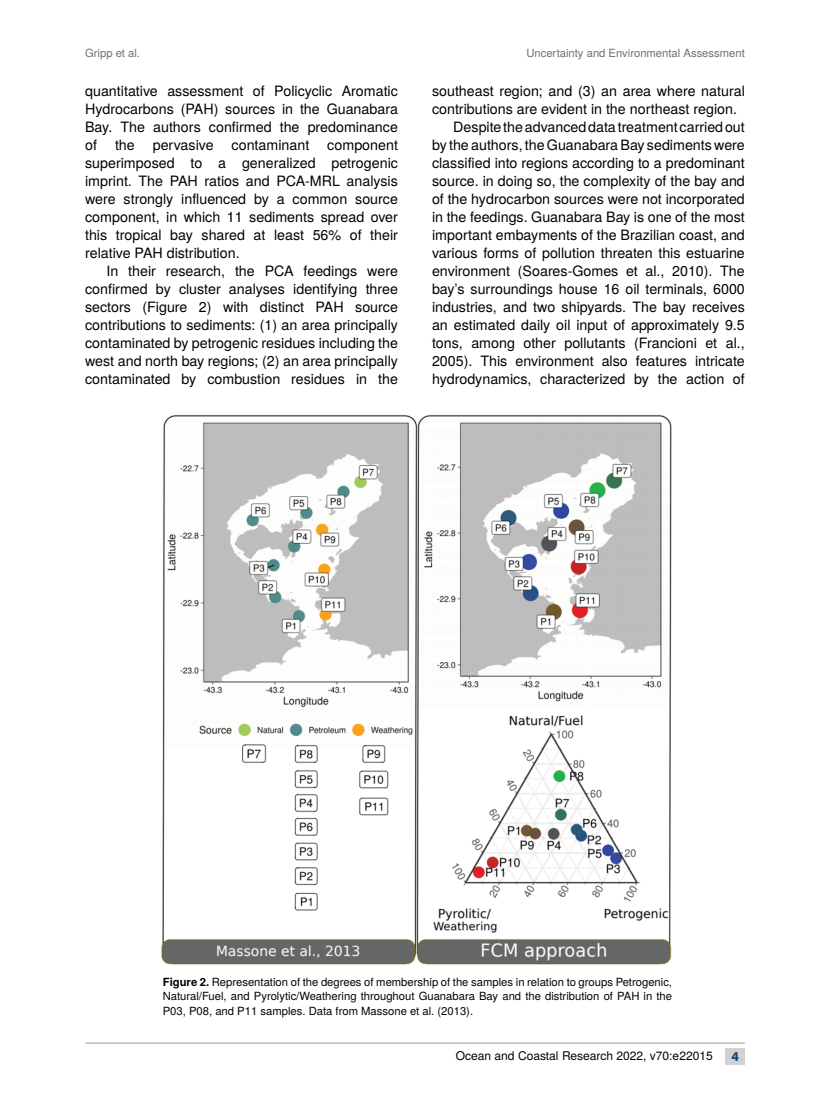
<style>
.page{position:relative;width:830px;height:1106px;background:#fff}
.page>*{position:absolute;margin:0;border:0;box-sizing:border-box;transform-origin:0 0}
.t1{font:14.25px/18px "Te X Gyre Heros";color:#000;text-align:justify}
.t2{font:700 13.5px "Myriad Pro";color:#134272}
.t3{font:12px "Te X Gyre Heros";color:#000}
.t4{font:11.25px/14.2px "Te X Gyre Heros";color:#000;text-align:justify}
.t5{font:11.25px "Te X Gyre Heros";color:#6d6e71}
.s1{font-weight:700}
</style>
<div class="page">
<hr style="left:85px;top:1042px;width:659px;height:1px;background:#9a9a9b">
<div style="left:725px;top:1048px;width:19px;height:16px;background:#d2d2d2"></div>
<img style="left:162px;top:415px;width:510px;height:550px">
<p class="t5" style="left:85px;top:44px;width:56px">Gripp et al.</p>
<p class="t1" style="left:85px;top:81px;width:314px">quantitative assessment of Policyclic Aromatic Hydrocarbons (PAH) sources in the Guanabara Bay. The authors confirmed the predominance of</p>
<p class="t1" style="left:115px;top:135px;width:21px">the</p>
<p class="t1" style="left:153px;top:135px;width:62px">pervasive</p>
<p class="t1" style="left:231px;top:135px;width:79px">contaminant</p>
<p class="t1" style="left:85px;top:135px;width:314px;text-indent:242px">component superimposed to a generalized petrogenic imprint. The PAH ratios and PCA-MRL analysis were strongly influenced by a common source component, in which 11 sediments spread over this tropical bay shared at least 56% of their relative PAH distribution.</p>
<p class="t1" style="left:85px;top:261px;width:314px;text-indent:21px">In their research, the PCA feedings were confirmed by cluster analyses identifying three sectors (Figure 2) with distinct PAH source contributions to sediments: (1) an area principally contaminated by petrogenic residues including the west and north bay regions; (2) an area principally contaminated by combustion residues in the</p>
<p class="t5" style="left:526px;top:44px;width:220px">Uncertainty and Environmental Assessment</p>
<p class="t1" style="left:432px;top:81px;width:314px">southeast region; and (3) an area where natural</p>
<p class="t1" style="left:432px;top:99px;width:306px">contributions are evident in the northeast region.</p>
<p class="t1" style="left:453px;top:117px;width:293px">Despite the advanced data treatment carried out</p>
<p class="t1" style="left:432px;top:135px;width:314px">by the authors, the Guanabara Bay sediments were</p>
<p class="t1" style="left:432px;top:153px;width:314px">classified into regions according to a predominant</p>
<p class="t1" style="left:432px;top:171px;width:314px">source. in doing so, the complexity of the bay and</p>
<p class="t1" style="left:432px;top:189px;width:314px">of the hydrocarbon sources were not incorporated</p>
<p class="t1" style="left:432px;top:207px;width:314px">in the feedings. Guanabara Bay is one of the most</p>
<p class="t1" style="left:432px;top:225px;width:314px">important embayments of the Brazilian coast, and</p>
<p class="t1" style="left:432px;top:243px;width:314px">various forms of pollution threaten this estuarine</p>
<p class="t1" style="left:432px;top:261px;width:314px">environment (Soares-Gomes et al., 2010). The</p>
<p class="t1" style="left:432px;top:279px;width:314px">bay’s surroundings house 16 oil terminals, 6000</p>
<p class="t1" style="left:432px;top:297px;width:314px">industries, and two shipyards. The bay receives</p>
<p class="t1" style="left:432px;top:315px;width:314px">an estimated daily oil input of approximately 9.5</p>
<p class="t1" style="left:432px;top:333px;width:314px">tons, among other pollutants (Francioni et al.,</p>
<p class="t1" style="left:432px;top:351px;width:314px">2005). This environment also features intricate</p>
<p class="t1" style="left:432px;top:369px;width:314px">hydrodynamics, characterized by the action of</p>
<p class="t4" style="left:163px;top:974px;width:510px"><span class="s1">Figure 2.</span> Representation of the degrees of membership of the samples in relation to groups Petrogenic, Natural/Fuel, and Pyrolytic/Weathering throughout Guanabara Bay and the distribution of PAH in the P03, P08, and P11 samples. Data from Massone et al. (2013).</p>
<p class="t3" style="left:455px;top:1046px;width:258px">Ocean and Coastal Research 2022, v70:e22015</p>
<p class="t2" style="left:731px;top:1047px;width:9px">4</p>
</div>
